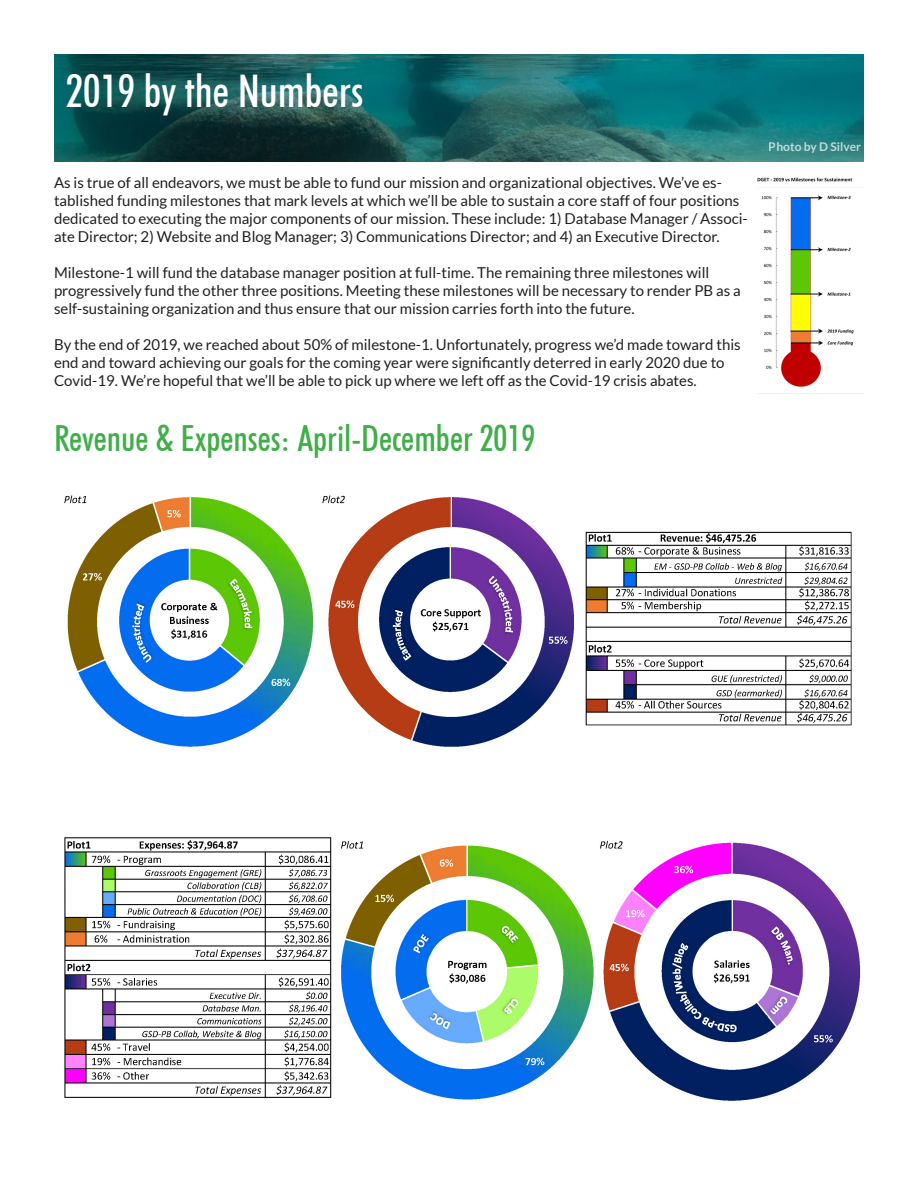
<style>
.page{position:relative;width:918px;height:1188px;background:#fff}
.page>*{position:absolute;margin:0;border:0;box-sizing:border-box;transform-origin:0 0}
.t1{font:500 condensed 45px "Futura BT";color:#fff}
.t2{font:500 condensed 36px "Futura BT";color:#40ae49}
.t3{font:15px/18px "Lato";color:#231f20}
.t4{font:700 12px "Lato";color:#fff}
</style>
<div class="page">
<img style="left:54px;top:54px;width:810px;height:108px">
<img style="left:64px;top:495px;width:788px;height:252px">
<img style="left:64px;top:837px;width:797px;height:264px">
<img style="left:757px;top:177px;width:97px;height:210px">
<p class="t1" style="left:66px;top:63px;width:299px">2019 by the Numbers</p>
<p class="t3" style="left:54px;top:174px;width:695px">As is true of all endeavors, we must be able to fund our mission and organizational objectives. We’ve es&shy;tablished funding milestones that mark levels at which we’ll be able to sustain a core staff of four positions dedicated to executing the major components of our mission. These include: 1) Database Manager / Associ&shy;ate Director; 2) Website and Blog Manager; 3) Communications Director; and 4) an Executive Director.</p>
<p class="t3" style="left:54px;top:264px;width:688px">Milestone-1 will fund the database manager position at full-time. The remaining three milestones will progressively fund the other three positions. Meeting these milestones will be necessary to render PB as a self-sustaining organization and thus ensure that our mission carries forth into the future.</p>
<p class="t3" style="left:54px;top:336px;width:688px">By the end of 2019, we reached about 50% of milestone-1. Unfortunately, progress we’d made toward this end and toward achieving our goals for the coming year were significantly deterred in early 2020 due to<br>Covid-19. We’re hopeful that we’ll be able to pick up where we left off as the Covid-19 crisis abates.</p>
<p class="t2" style="left:54px;top:416px;width:483px">Revenue &amp; Expenses: April-December 2019</p>
<p class="t4" style="left:769px;top:140px;width:94px">Photo by D Silver</p>
</div>
